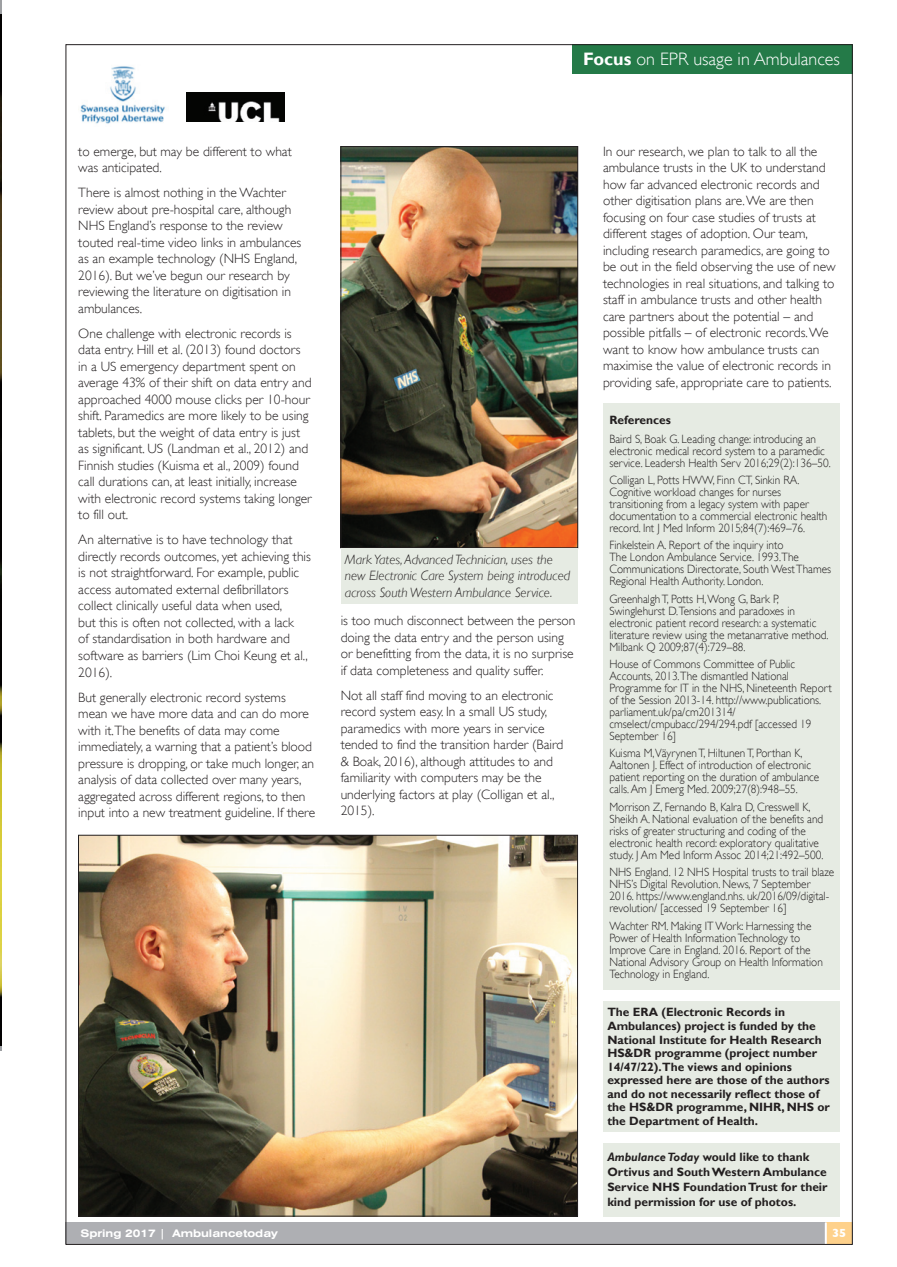
<style>
.page{position:relative;width:897px;height:1267px;background:#fff}
.page>*{position:absolute;margin:0;border:0;box-sizing:border-box;transform-origin:0 0}
.t1{font:300 18px "Gill Sans";color:#fff}
.t2{font:300 13.5px/16.5px "Gill Sans";color:#231f20}
.t3{font:italic 300 13.5px/16.5px "Gill Sans";color:#231f20}
.t4{font:300 12px/12px "Gill Sans";color:#231f20;scale:.94 1}
.t5{font:700 12px/13.5px "Gill Sans";color:#231f20}
.t6{font:700 12px "Gill Sans";color:#fff}
.t7{font:700 expanded 10.5px "Swiss 721 BT";color:#fff}
.s1{font-weight:700}
.s2{font-style:italic}
</style>
<div class="page">
<div style="left:66px;top:1222px;width:786px;height:21px;background:#aeafb3"></div>
<div style="left:826px;top:1222px;width:25px;height:21px;background:#fed18b"></div>
<hr style="left:824px;top:1222px;width:2px;height:21px;background:#fff">
<div style="left:603px;top:1142px;width:236px;height:74px;background:#e6ebe3"></div>
<div style="left:603px;top:404px;width:236px;height:585px;background:#e6ebe3"></div>
<img style="left:80px;top:837px;width:495px;height:377px">
<img style="left:342px;top:148px;width:234px;height:398px">
<div style="left:340px;top:146px;width:238px;height:402px;border:1px solid #231f20"></div>
<div style="left:340px;top:548px;width:237px;height:55px;background:#e6ebe3"></div>
<img style="left:80px;top:66px;width:86px;height:58px">
<img style="left:186px;top:93px;width:98px;height:28px">
<img style="left:0;top:14px;width:2px;height:1031px">
<div style="left:603px;top:1000px;width:236px;height:131px;background:#e6ebe3"></div>
<div style="left:571px;top:44px;width:281px;height:30px;background:#247a48"></div>
<svg style="left:0;top:0;width:2px;height:14px"></svg>
<p class="t1" style="left:583px;top:49px;width:258px"><span class="s1">Focus</span> on EPR usage in Ambulances</p>
<p class="t2" style="left:78px;top:143px;width:215px">to emerge, but may be different to what was anticipated.</p>
<p class="t2" style="left:78px;top:184px;width:224px">There is almost nothing in the Wachter review about pre-hospital care, although NHS England’s response to the review touted real-time video links in ambulances as an example technology (NHS England, 2016). But we’ve begun our research by reviewing the literature on digitisation in ambulances.</p>
<p class="t2" style="left:78px;top:325px;width:235px">One challenge with electronic records is data entry. Hill et al. (2013) found doctors in a US emergency department spent on average 43% of their shift on data entry and approached 4000 mouse clicks per 10-hour shift. Paramedics are more likely to be using tablets, but the weight of data entry is just as significant. US (Landman et al., 2012) and Finnish studies (Kuisma et al., 2009) found call durations can, at least initially, increase with electronic record systems taking longer to fill out.</p>
<p class="t2" style="left:78px;top:531px;width:234px">An alternative is to have technology that directly records outcomes, yet achieving this is not straightforward. For example, public access automated external defibrillators collect clinically useful data when used,<br>but this is often not collected, with a lack<br>of standardisation in both hardware and software as barriers (Lim Choi Keung et al., 2016).</p>
<p class="t2" style="left:78px;top:688px;width:238px">But generally electronic record systems mean we have more data and can do more with it.The benefits of data may come immediately, a warning that a patient’s blood pressure is dropping, or take much longer, an analysis of data collected over many years, aggregated across different regions, to then input into a new treatment guideline. If there</p>
<p class="t3" style="left:345px;top:551px;width:226px">Mark Yates, Advanced Technician, uses the new Electronic Care System being introduced across South Western Ambulance Service.</p>
<p class="t2" style="left:340px;top:612px;width:236px">is too much disconnect between the person doing the data entry and the person using or benefitting from the data, it is no surprise if data completeness and quality suffer.</p>
<p class="t2" style="left:340px;top:687px;width:224px">Not all staff find moving to an electronic record system easy. In a small US study, paramedics with more years in service tended to find the transition harder (Baird &amp; Boak, 2016), although attitudes to and familiarity with computers may be the underlying factors at play (Colligan et al., 2015).</p>
<p class="t2" style="left:603px;top:143px;width:234px">In our research, we plan to talk to all the ambulance trusts in the UK to understand how far advanced electronic records and other digitisation plans are. We are then focusing on four case studies of trusts at different stages of adoption. Our team, including research paramedics, are going to be out in the field observing the use of new technologies in real situations, and talking to staff in ambulance trusts and other health care partners about the potential – and possible pitfalls – of electronic records. We want to know how ambulance trusts can maximise the value of electronic records in providing safe, appropriate care to patients.</p>
<p class="t5" style="left:609px;top:414px;width:63px">References</p>
<p class="t4" style="left:609px;top:432px;width:237px">Baird S, Boak G. Leading change: introducing an electronic medical record system to a paramedic service. Leadersh Health Serv 2016;29(2):136–50.</p>
<p class="t4" style="left:609px;top:474px;width:233px">Colligan L, Potts HWW, Finn CT, Sinkin RA.<br>Cognitive workload changes for nurses transitioning from a legacy system with paper documentation to a commercial electronic health record. Int J Med Inform 2015;84(7):469–76.</p>
<p class="t4" style="left:609px;top:539px;width:237px">Finkelstein A. Report of the inquiry into<br>The London Ambulance Service. 1993.The Communications Directorate, South West Thames Regional Health Authority. London.</p>
<p class="t4" style="left:609px;top:592px;width:234px">Greenhalgh T, Potts H, Wong G, Bark P, Swinglehurst D.Tensions and paradoxes in electronic patient record research: a systematic literature review using the metanarrative method.<br>Milbank Q 2009;87(4):729–88.</p>
<p class="t4" style="left:609px;top:658px;width:238px">House of Commons Committee of Public Accounts, 2013.The dismantled National Programme for IT in the NHS, Nineteenth Report of the Session 2013-14. http://www.publications. parliament.uk/pa/cm201314/</p>
<p class="t4" style="left:609px;top:718px;width:216px">cmselect/cmpubacc/294/294.pdf [accessed 19<br>September 16]</p>
<p class="t4" style="left:609px;top:747px;width:225px">Kuisma M,Väyrynen T, Hiltunen T, Porthan K, Aaltonen J. Effect of introduction of electronic patient reporting on the duration of ambulance calls. Am J Emerg Med. 2009;27(8):948–55.</p>
<p class="t4" style="left:609px;top:800px;width:229px">Morrison Z, Fernando B, Kalra D, Cresswell K, Sheikh A. National evaluation of the benefits and risks of greater structuring and coding of the electronic health record: exploratory qualitative study. J Am Med Inform Assoc 2014;21:492–500.</p>
<p class="t4" style="left:609px;top:866px;width:240px">NHS England. 12 NHS Hospital trusts to trail blaze NHS’s Digital Revolution. News, 7 September 2016. https://www.england.nhs. uk/2016/09/digital&shy;revolution/ [accessed 19 September 16]</p>
<p class="t4" style="left:609px;top:919px;width:228px">Wachter RM. Making IT Work: Harnessing the Power of Health Information Technology to Improve Care in England. 2016. Report of the National Advisory Group on Health Information Technology in England.</p>
<p class="t5" style="left:607px;top:1005px;width:224px">The ERA (Electronic Records in Ambulances) project is funded by the National Institute for Health Research HS&amp;DR programme (project number 14/47/22).The views and opinions expressed here are those of the authors and do not necessarily reflect those of the HS&amp;DR programme, NIHR, NHS or the Department of Health.</p>
<p class="t5" style="left:607px;top:1149px;width:222px;line-height:15px"><span class="s2">Ambulance Today</span> would like to thank Ortivus and South Western Ambulance Service NHS Foundation Trust for their kind permission for use of photos.</p>
<p class="t7" style="left:80px;top:1226px;width:199px">Spring 2017 | Ambulancetoday</p>
<p class="t6" style="left:831px;top:1226px;width:16px">35</p>
<p class="t6" style="left:835px;top:1226px;width:9px">3</p>
</div>
